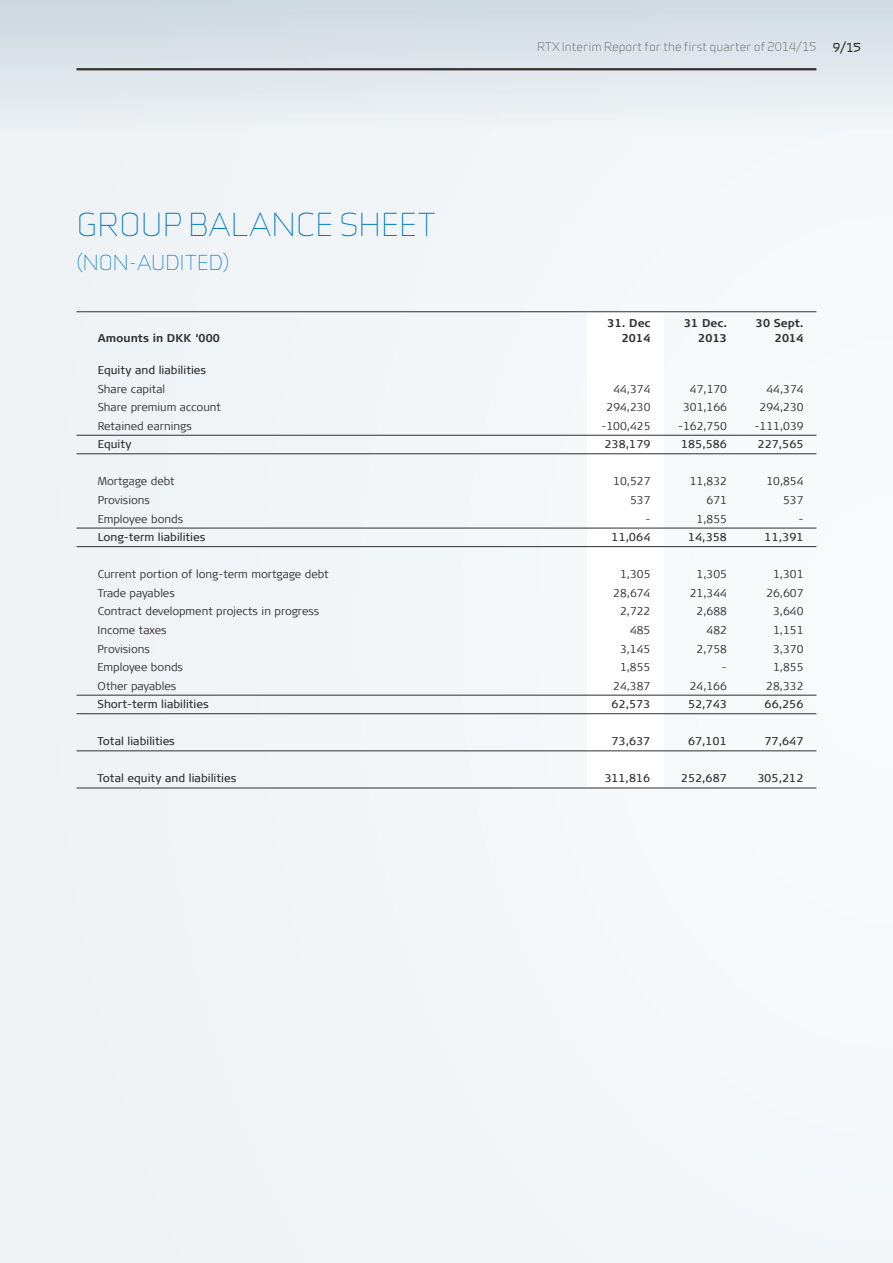
<style>
.page{position:relative;width:893px;height:1263px;background:#f3f6f7}
.page>*{position:absolute;margin:0;border:0;box-sizing:border-box;transform-origin:0 0}
.t1{font:300 30px "Infinity";color:#0079c2}
.t2{font:300 19.5px "Infinity";color:#0079c2}
.t3{font:700 11.7px "Infinity";color:#312f30}
.t4{font:300 11.25px "Signa Offc";color:#312f30}
.t5{font:11.25px "Signa Offc";color:#312f30}
.t6{font:700 11.25px "Signa Offc";color:#312f30}
.t7{font:300 11.25px "Infinity";color:#312f30}
</style>
<div class="page">
<div style="left:587px;top:312px;width:76px;height:476px;background:#fff"></div>
<hr style="left:77px;top:311px;width:739px;height:1px;background:#312f30">
<hr style="left:77px;top:435px;width:739px;height:1px;background:#312f30">
<hr style="left:77px;top:453px;width:739px;height:1px;background:#312f30">
<hr style="left:77px;top:528px;width:739px;height:1px;background:#312f30">
<hr style="left:77px;top:546px;width:739px;height:1px;background:#312f30">
<hr style="left:77px;top:695px;width:739px;height:1px;background:#312f30">
<hr style="left:77px;top:713px;width:739px;height:1px;background:#312f30">
<hr style="left:77px;top:751px;width:739px;height:1px;background:#312f30">
<hr style="left:77px;top:788px;width:739px;height:1px;background:#312f30">
<div style="left:0;top:0;width:893px;height:132px;background:linear-gradient(to bottom,#cdd8e0,#eff2f4)"></div>
<hr style="left:77px;top:68px;width:739px;height:2px;background:#312f30">
<h1 class="t1" style="left:77px;top:203px;width:361px">group BALANCE sheet</h1>
<h2 class="t2" style="left:77px;top:249px;width:22px">(non</h2>
<h2 class="t2" style="left:129px;top:249px;width:102px">-audited)</h2>
<p class="t7" style="left:537px;top:39px;width:281px">RTX Interim Report for the first quarter of 2014/15</p>
<p class="t3" style="left:833px;top:38px;width:30px">9/15</p>
<p class="t6" style="left:608px;top:317px;width:45px">31. Dec</p>
<p class="t6" style="left:684px;top:317px;width:45px">31 Dec.</p>
<p class="t6" style="left:756px;top:317px;width:49px">30 Sept.</p>
<p class="t6" style="left:98px;top:331px;width:124px">Amounts in DKK ‘000</p>
<p class="t6" style="left:622px;top:331px;width:30px">2014</p>
<p class="t6" style="left:698px;top:331px;width:30px">2013</p>
<p class="t6" style="left:775px;top:331px;width:30px">2014</p>
<p class="t5" style="left:98px;top:364px;width:110px">Equity and liabilities</p>
<p class="t4" style="left:98px;top:382px;width:69px">Share capital</p>
<p class="t4" style="left:613px;top:382px;width:39px">44,374</p>
<p class="t4" style="left:690px;top:382px;width:39px">47,170</p>
<p class="t4" style="left:766px;top:382px;width:39px">44,374</p>
<p class="t4" style="left:98px;top:401px;width:125px">Share premium account</p>
<p class="t4" style="left:606px;top:401px;width:46px">294,230</p>
<p class="t4" style="left:683px;top:401px;width:46px">301,166</p>
<p class="t4" style="left:760px;top:401px;width:46px">294,230</p>
<p class="t4" style="left:98px;top:419px;width:96px">Retained earnings</p>
<p class="t4" style="left:601px;top:419px;width:51px">-100,425</p>
<p class="t4" style="left:678px;top:419px;width:51px">-162,750</p>
<p class="t4" style="left:754px;top:419px;width:51px">-111,039</p>
<p class="t5" style="left:98px;top:438px;width:35px">Equity</p>
<p class="t5" style="left:604px;top:438px;width:48px">238,179</p>
<p class="t5" style="left:681px;top:438px;width:48px">185,586</p>
<p class="t5" style="left:758px;top:438px;width:48px">227,565</p>
<p class="t4" style="left:98px;top:475px;width:78px">Mortgage debt</p>
<p class="t4" style="left:613px;top:475px;width:39px">10,527</p>
<p class="t4" style="left:690px;top:475px;width:39px">11,832</p>
<p class="t4" style="left:766px;top:475px;width:39px">10,854</p>
<p class="t4" style="left:98px;top:493px;width:54px">Provisions</p>
<p class="t4" style="left:630px;top:493px;width:22px">537</p>
<p class="t4" style="left:707px;top:493px;width:22px">671</p>
<p class="t4" style="left:783px;top:493px;width:22px">537</p>
<p class="t4" style="left:98px;top:512px;width:87px">Employee bonds</p>
<p class="t4" style="left:645px;top:512px;width:7px">-</p>
<p class="t4" style="left:697px;top:512px;width:32px">1,855</p>
<p class="t4" style="left:798px;top:512px;width:7px">-</p>
<p class="t5" style="left:98px;top:531px;width:109px">Long-term liabilities</p>
<p class="t5" style="left:612px;top:531px;width:40px">11,064</p>
<p class="t5" style="left:688px;top:531px;width:40px">14,358</p>
<p class="t5" style="left:765px;top:531px;width:40px">11,391</p>
<p class="t4" style="left:98px;top:568px;width:232px">Current portion of long-term mortgage debt</p>
<p class="t4" style="left:620px;top:568px;width:32px">1,305</p>
<p class="t4" style="left:697px;top:568px;width:32px">1,305</p>
<p class="t4" style="left:773px;top:568px;width:32px">1,301</p>
<p class="t4" style="left:98px;top:586px;width:79px">Trade payables</p>
<p class="t4" style="left:613px;top:586px;width:39px">28,674</p>
<p class="t4" style="left:690px;top:586px;width:39px">21,344</p>
<p class="t4" style="left:766px;top:586px;width:39px">26,607</p>
<p class="t4" style="left:98px;top:605px;width:223px">Contract development projects in progress</p>
<p class="t4" style="left:620px;top:605px;width:32px">2,722</p>
<p class="t4" style="left:697px;top:605px;width:32px">2,688</p>
<p class="t4" style="left:773px;top:605px;width:32px">3,640</p>
<p class="t4" style="left:98px;top:623px;width:70px">Income taxes</p>
<p class="t4" style="left:630px;top:623px;width:22px">485</p>
<p class="t4" style="left:706px;top:623px;width:22px">482</p>
<p class="t4" style="left:773px;top:623px;width:32px">1,151</p>
<p class="t4" style="left:98px;top:642px;width:54px">Provisions</p>
<p class="t4" style="left:620px;top:642px;width:32px">3,145</p>
<p class="t4" style="left:697px;top:642px;width:32px">2,758</p>
<p class="t4" style="left:773px;top:642px;width:32px">3,370</p>
<p class="t4" style="left:98px;top:661px;width:87px">Employee bonds</p>
<p class="t4" style="left:620px;top:661px;width:32px">1,855</p>
<p class="t4" style="left:722px;top:661px;width:7px">-</p>
<p class="t4" style="left:773px;top:661px;width:32px">1,855</p>
<p class="t4" style="left:98px;top:679px;width:80px">Other payables</p>
<p class="t4" style="left:613px;top:679px;width:39px">24,387</p>
<p class="t4" style="left:690px;top:679px;width:39px">24,166</p>
<p class="t4" style="left:766px;top:679px;width:39px">28,332</p>
<p class="t5" style="left:98px;top:698px;width:113px">Short-term liabilities</p>
<p class="t5" style="left:611px;top:698px;width:40px">62,573</p>
<p class="t5" style="left:688px;top:698px;width:40px">52,743</p>
<p class="t5" style="left:764px;top:698px;width:40px">66,256</p>
<p class="t5" style="left:98px;top:735px;width:79px">Total liabilities</p>
<p class="t5" style="left:611px;top:735px;width:40px">73,637</p>
<p class="t5" style="left:688px;top:735px;width:40px">67,101</p>
<p class="t5" style="left:764px;top:735px;width:40px">77,647</p>
<p class="t5" style="left:98px;top:772px;width:140px">Total equity and liabilities</p>
<p class="t5" style="left:604px;top:772px;width:48px">311,816</p>
<p class="t5" style="left:681px;top:772px;width:48px">252,687</p>
<p class="t5" style="left:757px;top:772px;width:48px">305,212</p>
</div>
